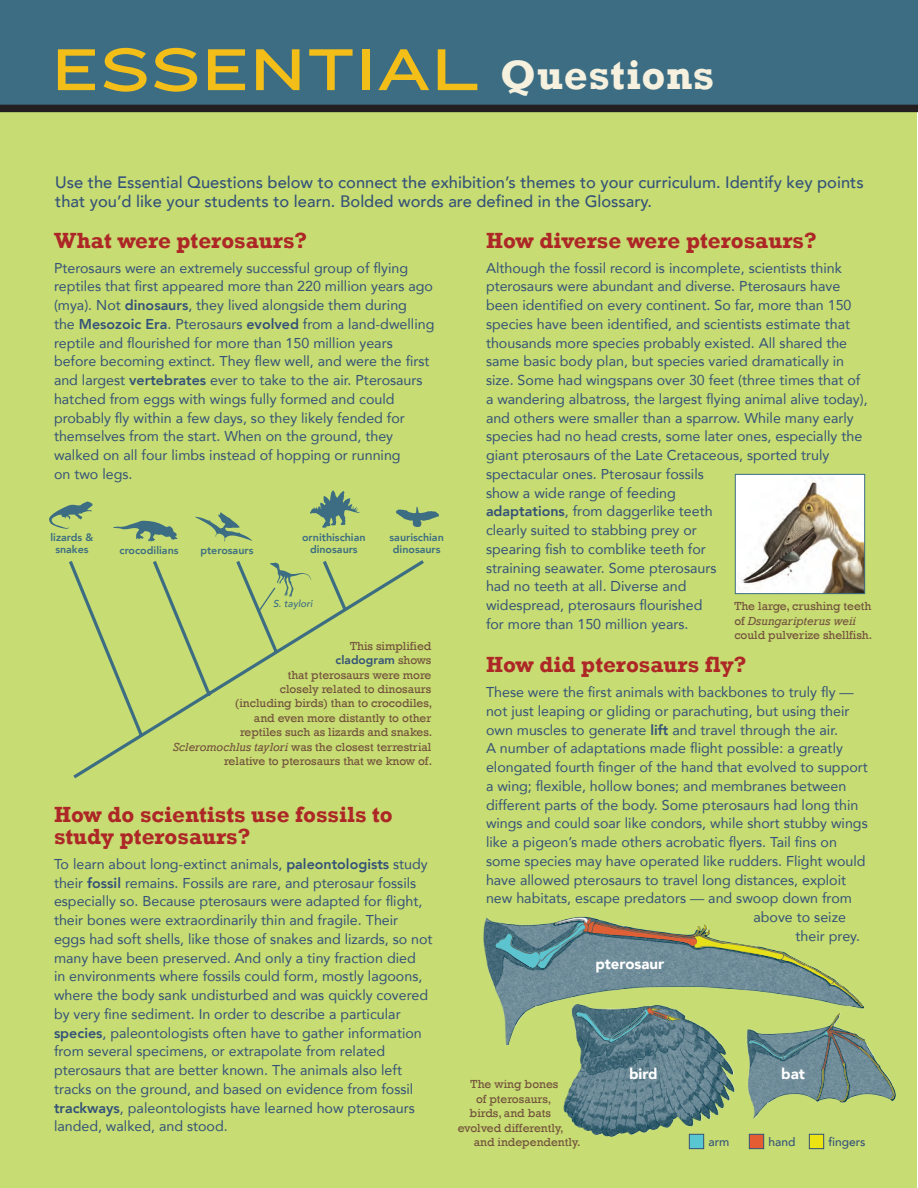
<style>
.page{position:relative;width:918px;height:1188px;background:#fff}
.page>*{position:absolute;margin:0;border:0;box-sizing:border-box;transform-origin:0 0}
.t1{font:61.2px "Knockout HTF34 Junior Sumo";letter-spacing:.025em;color:#f3be18}
.t2{font:700 22.5px/22.5px "Rockwell";color:#ad2727}
.t3{font:500 16.5px/19.5px "Avenir";color:#345279}
.t4{font:900 15px "Avenir";color:#fff}
.t5{font:14.25px/18.8px "Avenir";color:#345279}
.t6{font:12px/14.4px "Rockwell";color:#73523d}
.t7{font:500 12px "Avenir";color:#345279}
.t8{font:800 12px "Avenir";color:#345279}
.t9{font:800 10.65px/11.4px "Avenir";color:#3c6d83;text-align:center}
.t10{font:italic 500 10.05px "Avenir";color:#3c6d83}
.s1{font-family:"Rockwell";font-weight:700;font-size:42px;color:#f6f1de}
.s2{font-weight:800}
.s3{font-family:"Rockwell";font-weight:400;color:#73523d}
.s4{font-style:italic}
</style>
<div class="page">
<div style="left:0;top:111px;width:917px;height:1077px;background:#c7dc72"></div>
<div style="left:0;top:0;width:918px;height:106px;background:#3c6d83"></div>
<div style="left:0;top:105px;width:918px;height:7px;background:#231f20"></div>
<img style="left:737px;top:476px;width:126px;height:116px">
<div style="left:735px;top:474px;width:130px;height:120px;border:1px solid #3c6d83"></div>
<svg style="left:69px;top:560px;width:355px;height:218px"></svg>
<svg style="left:320px;top:560px;width:29px;height:53px"></svg>
<svg style="left:49px;top:501px;width:44px;height:28px"></svg>
<svg style="left:113px;top:521px;width:64px;height:21px"></svg>
<svg style="left:258px;top:563px;width:53px;height:49px"></svg>
<svg style="left:195px;top:512px;width:57px;height:29px"></svg>
<svg style="left:310px;top:490px;width:50px;height:38px"></svg>
<svg style="left:396px;top:506px;width:43px;height:21px"></svg>
<img style="left:483px;top:916px;width:111px;height:75px">
<img style="left:563px;top:1102px;width:187px;height:43px">
<img style="left:710px;top:1088px;width:186px;height:44px">
<svg style="left:496px;top:918px;width:398px;height:184px"></svg>
<img style="left:831px;top:1013px;width:63px;height:86px">
<div style="left:689px;top:1134px;width:15px;height:15px;background:#59c7d2;border:1px solid #345279"></div>
<div style="left:749px;top:1134px;width:15px;height:15px;background:#e55c32;border:1px solid #345279"></div>
<div style="left:809px;top:1134px;width:15px;height:15px;background:#ebe412;border:1px solid #345279"></div>
<h1 class="t1" style="left:52px;top:35px;width:664px">ESSENTIAL <span class="s1">Questions</span></h1>
<p class="t3" style="left:55px;top:171px;width:810px">Use the Essential Questions below to connect the exhibition’s themes to your curriculum. Identify key points that you’d like your students to learn. Bolded words are defined in the Glossary.</p>
<h2 class="t2" style="left:54px;top:229px;width:255px">What were pterosaurs?</h2>
<p class="t5" style="left:54px;top:258px;width:382px">Pterosaurs were an extremely successful group of flying reptiles that first appeared more than 220 million years ago (mya). Not <span class="s2">dinosaurs</span>, they lived alongside them during<br>the <span class="s2">Mesozoic Era</span>. Pterosaurs <span class="s2">evolved</span> from a land-dwelling reptile and flourished for more than 150 million years before becoming extinct. They flew well, and were the first and largest <span class="s2">vertebrates</span> ever to take to the air. Pterosaurs hatched from eggs with wings fully formed and could probably fly within a few days, so they likely fended for themselves from the start. When on the ground, they walked on all four limbs instead of hopping or running<br>on two legs.</p>
<p class="t9" style="left:50px;top:531px;width:44px">lizards &amp; snakes</p>
<p class="t9" style="left:120px;top:544px;width:61px">crocodilians</p>
<p class="t9" style="left:200px;top:544px;width:55px">pterosaurs</p>
<p class="t9" style="left:302px;top:531px;width:65px">ornithischian dinosaurs</p>
<p class="t9" style="left:390px;top:531px;width:56px">saurischian dinosaurs</p>
<p class="t10" style="left:273px;top:598px;width:41px">S. taylori</p>
<p class="t6" style="left:350px;top:639px;width:83px">This simplified</p>
<p class="t8" style="left:336px;top:649px;width:97px">cladogram <span class="s3">shows</span></p>
<p class="t6" style="left:173px;top:668px;width:261px;text-align:right">that pterosaurs were more<br>closely related to dinosaurs<br>(including birds) than to crocodiles,<br>and even more distantly to other<br>reptiles such as lizards and snakes.<br><span class="s4">Scleromochlus taylori</span> was the closest terrestrial relative to pterosaurs that we know of.</p>
<h2 class="t2" style="left:54px;top:803px;width:340px">How do scientists use fossils to study pterosaurs?</h2>
<p class="t5" style="left:54px;top:854px;width:380px">To learn about long-extinct animals, <span class="s2">paleontologists</span> study their <span class="s2">fossil</span> remains. Fossils are rare, and pterosaur fossils especially so. Because pterosaurs were adapted for flight, their bones were extraordinarily thin and fragile. Their eggs had soft shells, like those of snakes and lizards, so not many have been preserved. And only a tiny fraction died<br>in environments where fossils could form, mostly lagoons, where the body sank undisturbed and was quickly covered by very fine sediment. In order to describe a particular <span class="s2">species</span>, paleontologists often have to gather information from several specimens, or extrapolate from related pterosaurs that are better known. The animals also left tracks on the ground, and based on evidence from fossil <span class="s2">trackways</span>, paleontologists have learned how pterosaurs landed, walked, and stood.</p>
<h2 class="t2" style="left:486px;top:229px;width:332px">How diverse were pterosaurs?</h2>
<p class="t5" style="left:486px;top:258px;width:383px">Although the fossil record is incomplete, scientists think pterosaurs were abundant and diverse. Pterosaurs have been identified on every continent. So far, more than 150 species have been identified, and scientists estimate that thousands more species probably existed. All shared the same basic body plan, but species varied dramatically in size. Some had wingspans over 30 feet (three times that of a wandering albatross, the largest flying animal alive today), and others were smaller than a sparrow. While many early species had no head crests, some later ones, especially the giant pterosaurs of the Late Cretaceous, sported truly spectacular ones. Pterosaur fossils<br>show a wide range of feeding<br><span class="s2">adaptations</span>, from daggerlike teeth<br>clearly suited to stabbing prey or<br>spearing fish to comblike teeth for<br>straining seawater. Some pterosaurs<br>had no teeth at all. Diverse and<br>widespread, pterosaurs flourished<br>for more than 150 million years.</p>
<h2 class="t2" style="left:486px;top:654px;width:262px">How did pterosaurs fly?</h2>
<p class="t5" style="left:486px;top:682px;width:369px">These were the first animals with backbones to truly fly —</p>
<p class="t5" style="left:486px;top:701px;width:365px">not just leaping or gliding or parachuting, but using their</p>
<p class="t5" style="left:486px;top:720px;width:354px">own muscles to generate <span class="s2">lift</span> and travel through the air.</p>
<p class="t5" style="left:486px;top:739px;width:358px">A number of adaptations made flight possible: a greatly</p>
<p class="t5" style="left:486px;top:757px;width:383px">elongated fourth finger of the hand that evolved to support</p>
<p class="t5" style="left:486px;top:776px;width:362px">a wing; flexible, hollow bones; and membranes between</p>
<p class="t5" style="left:486px;top:795px;width:374px">different parts of the body. Some pterosaurs had long thin</p>
<p class="t5" style="left:486px;top:814px;width:383px">wings and could soar like condors, while short stubby wings</p>
<p class="t5" style="left:486px;top:832px;width:352px">like a pigeon’s made others acrobatic flyers. Tail fins on</p>
<p class="t5" style="left:486px;top:851px;width:381px">some species may have operated like rudders. Flight would</p>
<p class="t5" style="left:486px;top:870px;width:362px">have allowed pterosaurs to travel long distances, exploit</p>
<p class="t5" style="left:486px;top:889px;width:367px">new habitats, escape predators — and swoop down from</p>
<p class="t5" style="left:754px;top:907px;width:94px">above to seize</p>
<p class="t5" style="left:796px;top:926px;width:66px">their prey.</p>
<p class="t6" style="left:734px;top:599px;width:139px">The large, crushing teeth of <span class="s4">Dsungaripterus weii </span>could pulverize shellfish.</p>
<p class="t4" style="left:595px;top:951px;width:70px">pterosaur</p>
<p class="t6" style="left:471px;top:1077px;width:89px">The wing bones</p>
<p class="t6" style="left:476px;top:1092px;width:77px">of pterosaurs,</p>
<p class="t6" style="left:470px;top:1106px;width:83px">birds, and bats</p>
<p class="t6" style="left:458px;top:1120px;width:107px">evolved differently,</p>
<p class="t6" style="left:474px;top:1135px;width:108px">and independently.</p>
<p class="t4" style="left:629px;top:1061px;width:30px">bird</p>
<p class="t4" style="left:781px;top:1061px;width:25px">bat</p>
<p class="t7" style="left:708px;top:1132px;width:22px">arm</p>
<p class="t7" style="left:768px;top:1132px;width:28px">hand</p>
<p class="t7" style="left:828px;top:1132px;width:39px">fingers</p>
</div>
